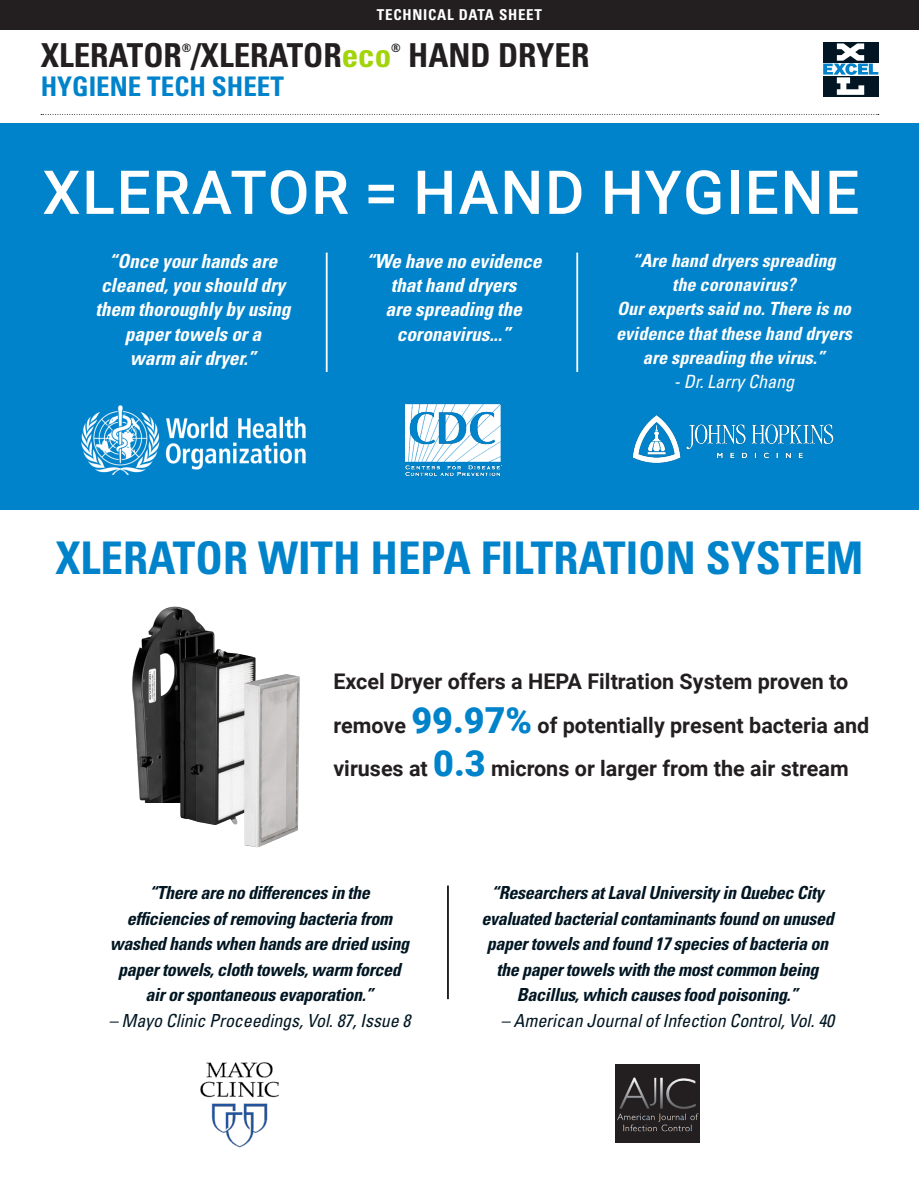
<style>
.page{position:relative;width:919px;height:1189px;background:#fff}
.page>*{position:absolute;margin:0;border:0;box-sizing:border-box;transform-origin:0 0}
.t1{font:500 60.6px "Roboto";letter-spacing:.03em;color:#fff}
.t2{font:700 condensed 45px "Univers";color:#0083ca}
.t3{font:700 condensed 33px "Univers";color:#231f20}
.t4{font:700 condensed 27px "Univers";color:#0083ca}
.t5{font:700 21.6px/43px "Roboto";color:#231f20}
.t6{font:italic 700 condensed 19.35px/24.3px "Univers";letter-spacing:-.005em;color:#fff;text-align:center}
.t7{font:italic 700 condensed 18.15px/24.3px "Univers";color:#fff;text-align:center}
.t8{font:italic condensed 18.15px "Univers";letter-spacing:-.005em;color:#fff}
.t9{font:italic 700 condensed 18px/25.5px "Univers";letter-spacing:-.02em;color:#011622;text-align:center}
.t10{font:italic condensed 18px "Univers";letter-spacing:-.005em;color:#011622}
.t11{font:700 condensed 15px "Univers";letter-spacing:.05em;color:#fff}
.t12{font:700 condensed 11.55px "Univers";color:#231f20}
.s1{color:#a2d40a}
.s2{font-weight:900;font-size:35.85px;color:#0083ca}
</style>
<div class="page">
<div style="left:0;top:0;width:918px;height:29px;background:#231f20"></div>
<svg style="left:41px;top:114px;width:837px;height:1px"></svg>
<div style="left:823px;top:76px;width:55px;height:20px;background:#011622"></div>
<div style="left:823px;top:42px;width:55px;height:20px;background:#011622"></div>
<svg style="left:823px;top:43px;width:55px;height:52px"></svg>
<div style="left:0;top:123px;width:918px;height:387px;background:#0083ca"></div>
<hr style="left:447px;top:885px;width:2px;height:114px;background:#231f20">
<img style="left:200px;top:1062px;width:79px;height:86px">
<img style="left:132px;top:606px;width:83px;height:197px">
<img style="left:180px;top:649px;width:75px;height:176px">
<img style="left:244px;top:674px;width:55px;height:173px">
<img style="left:615px;top:1064px;width:84px;height:78px">
<img style="left:81px;top:405px;width:225px;height:70px">
<img style="left:404px;top:404px;width:98px;height:73px">
<img style="left:632px;top:415px;width:202px;height:49px">
<hr style="left:326px;top:252px;width:1px;height:120px;background:#fff">
<hr style="left:576px;top:252px;width:2px;height:120px;background:#fff">
<p class="t11" style="left:377px;top:6px;width:166px">TECHNICAL DATA SHEET</p>
<h3 class="t3" style="left:41px;top:35px;width:352px">XLERATOR /XLERATOR<span class="s1">eco</span></h3>
<p class="t12" style="left:182px;top:41px;width:11px">®</p>
<p class="t12" style="left:391px;top:41px;width:11px">®</p>
<h3 class="t3" style="left:408px;top:35px;width:183px">HAND DRYER</h3>
<h3 class="t4" style="left:41px;top:70px;width:245px">HYGIENE TECH SHEET</h3>
<p class="t1" style="left:42px;top:150px;width:818px">XLERATOR = HAND HYGIENE</p>
<p class="t6" style="left:96px;top:248px;width:196px">“Once your hands are cleaned, you should dry them thoroughly by using paper towels or a</p>
<p class="t6" style="left:130px;top:345px;width:128px">warm air dryer.”</p>
<p class="t6" style="left:366px;top:248px;width:177px">“We have no evidence that hand dryers<br>are spreading the coronavirus...”</p>
<p class="t7" style="left:632px;top:248px;width:205px">“Are hand dryers spreading</p>
<p class="t7" style="left:672px;top:272px;width:125px">the coronavirus?</p>
<p class="t7" style="left:616px;top:296px;width:237px">Our experts said no. There is no evidence that these hand dryers are spreading the virus.”</p>
<p class="t8" style="left:673px;top:370px;width:122px">- Dr. Larry Chang</p>
<p class="t2" style="left:56px;top:530px;width:809px">XLERATOR WITH HEPA FILTRATION SYSTEM</p>
<p class="t5" style="left:333px;top:659px;width:537px">Excel Dryer offers a HEPA Filtration System proven to remove <span class="s2">99.97%</span> of potentially present bacteria and viruses at <span class="s2">0.3</span> microns or larger from the air stream</p>
<p class="t9" style="left:110px;top:880px;width:301px">“There are no differences in the efficiencies of removing bacteria from washed hands when hands are dried using paper towels, cloth towels, warm forced air or spontaneous evaporation.”</p>
<p class="t10" style="left:109px;top:1008px;width:303px">– Mayo Clinic Proceedings, Vol. 87, Issue 8</p>
<p class="t9" style="left:481px;top:880px;width:354px">“Researchers at Laval University in Quebec City evaluated bacterial contaminants found on unused paper towels and found 17 species of bacteria on the paper towels with the most common being Bacillus, which causes food poisoning.”</p>
<p class="t10" style="left:501px;top:1008px;width:335px">– American Journal of Infection Control, Vol. 40</p>
</div>
